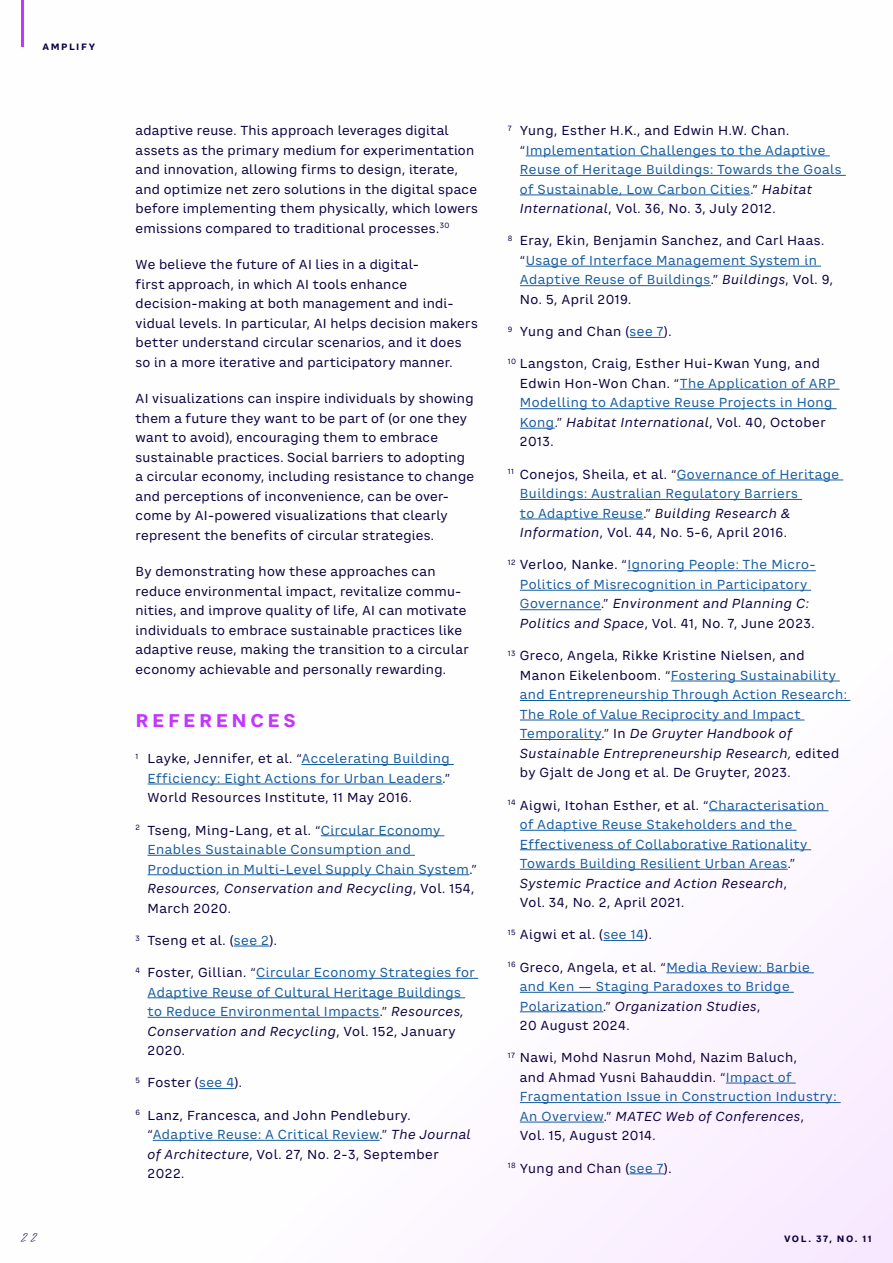
<style>
.page{position:relative;width:893px;height:1263px;background:#fff}
.page>*{position:absolute;margin:0;border:0;box-sizing:border-box;transform-origin:0 0}
.AR_SUB_HEADING_1_12_15pt{font:700 18px "CA Saygon Text";letter-spacing:.195em;color:#c336ff}
.GEN_PAGE_NUMBER_LEFT_10_10{font:15px "ADL Notes";color:#0d003f}
.AR_REFERENCE_BULLETS_8_5_13pt{font:12.75px/19.5px "CA Saygon Text";letter-spacing:.04em;color:#175d9e}
.AR_BODYTEXT_8_5_13pt{font:12.75px/19.5px "CA Saygon Text";letter-spacing:.02em;color:#0d003f}
.AR_REFERENCE_BULLETS_8_5_13pt-2{font:12.75px/19.5px "CA Saygon Text";letter-spacing:.04em;color:#0d003f}
.GEN_RUNNING_HEADER_TEXT_RR_6_7{font:700 9px "CA Saygon Text";letter-spacing:.17em;color:#0d003f}
.GEN_RUNNING_HEADER_TEXT_RL_6_7{font:700 9px "CA Saygon Text";letter-spacing:.17em;color:#0d003f}
.s1{color:#0d003f}
.s2{font-style:italic;color:#0d003f}
.s3{color:#175d9e}
.s4{font-style:italic}
</style>
<div class="page">
<hr style="left:302px;top:764px;width:152px;height:1px;background:#175d9e">
<hr style="left:148px;top:784px;width:295px;height:1px;background:#175d9e">
<hr style="left:321px;top:835px;width:123px;height:1px;background:#175d9e">
<hr style="left:148px;top:855px;width:267px;height:1px;background:#175d9e">
<hr style="left:148px;top:874px;width:321px;height:1px;background:#175d9e">
<hr style="left:234px;top:946px;width:35px;height:1px;background:#175d9e">
<hr style="left:256px;top:978px;width:222px;height:1px;background:#175d9e">
<hr style="left:148px;top:997px;width:317px;height:1px;background:#175d9e">
<hr style="left:148px;top:1017px;width:232px;height:1px;background:#175d9e">
<hr style="left:199px;top:1088px;width:36px;height:1px;background:#175d9e">
<hr style="left:153px;top:1140px;width:227px;height:1px;background:#175d9e">
<hr style="left:526px;top:156px;width:304px;height:1px;background:#175d9e">
<hr style="left:520px;top:175px;width:326px;height:1px;background:#175d9e">
<hr style="left:520px;top:195px;width:230px;height:1px;background:#175d9e">
<hr style="left:526px;top:266px;width:295px;height:1px;background:#175d9e">
<hr style="left:520px;top:285px;width:191px;height:1px;background:#175d9e">
<hr style="left:630px;top:337px;width:34px;height:1px;background:#175d9e">
<hr style="left:680px;top:389px;width:159px;height:1px;background:#175d9e">
<hr style="left:520px;top:408px;width:317px;height:1px;background:#175d9e">
<hr style="left:520px;top:428px;width:35px;height:1px;background:#175d9e">
<hr style="left:677px;top:480px;width:166px;height:1px;background:#175d9e">
<hr style="left:520px;top:499px;width:282px;height:1px;background:#175d9e">
<hr style="left:520px;top:519px;width:123px;height:1px;background:#175d9e">
<hr style="left:627px;top:570px;width:189px;height:1px;background:#175d9e">
<hr style="left:520px;top:590px;width:291px;height:1px;background:#175d9e">
<hr style="left:520px;top:609px;width:81px;height:1px;background:#175d9e">
<hr style="left:671px;top:681px;width:169px;height:1px;background:#175d9e">
<hr style="left:520px;top:700px;width:330px;height:1px;background:#175d9e">
<hr style="left:520px;top:720px;width:284px;height:1px;background:#175d9e">
<hr style="left:520px;top:739px;width:82px;height:1px;background:#175d9e">
<hr style="left:709px;top:810px;width:119px;height:1px;background:#175d9e">
<hr style="left:520px;top:830px;width:276px;height:1px;background:#175d9e">
<hr style="left:520px;top:849px;width:291px;height:1px;background:#175d9e">
<hr style="left:520px;top:869px;width:268px;height:1px;background:#175d9e">
<hr style="left:603px;top:940px;width:41px;height:1px;background:#175d9e">
<hr style="left:666px;top:972px;width:148px;height:1px;background:#175d9e">
<hr style="left:520px;top:992px;width:274px;height:1px;background:#175d9e">
<hr style="left:520px;top:1011px;width:83px;height:1px;background:#175d9e">
<hr style="left:726px;top:1083px;width:70px;height:1px;background:#175d9e">
<hr style="left:520px;top:1102px;width:321px;height:1px;background:#175d9e">
<hr style="left:520px;top:1122px;width:84px;height:1px;background:#175d9e">
<hr style="left:630px;top:1173px;width:34px;height:1px;background:#175d9e">
<hr style="left:21px;top:0;width:2px;height:47px;background:#c336ff">
<p class="GEN_RUNNING_HEADER_TEXT_RL_6_7" style="left:43px;top:40px;width:54px">AMPLIFY</p>
<p class="GEN_PAGE_NUMBER_LEFT_10_10" style="left:21px;top:1227px;width:18px">22</p>
<p class="AR_BODYTEXT_8_5_13pt" style="left:136px;top:121px;width:344px">adaptive reuse. This approach leverages digital assets as the primary medium for experimentation and innovation, allowing firms to design, iterate, and optimize net zero solutions in the digital space before implementing them physically, which lowers emissions compared to traditional processes.<sup>30</sup></p>
<p class="AR_BODYTEXT_8_5_13pt" style="left:136px;top:255px;width:344px">We believe the future of AI lies in a digital-<br>first approach, in which AI tools enhance decision-making at both management and indi&shy;vidual levels. In particular, AI helps decision makers better understand circular scenarios, and it does so in a more iterative and participatory manner.</p>
<p class="AR_BODYTEXT_8_5_13pt" style="left:136px;top:389px;width:340px">AI visualizations can inspire individuals by showing them a future they want to be part of (or one they want to avoid), encouraging them to embrace sustainable practices. Social barriers to adopting a circular economy, including resistance to change and perceptions of inconvenience, can be over&shy;come by AI-powered visualizations that clearly represent the benefits of circular strategies.</p>
<p class="AR_BODYTEXT_8_5_13pt" style="left:136px;top:562px;width:335px">By demonstrating how these approaches can reduce environmental impact, revitalize commu&shy;nities, and improve quality of life, AI can motivate individuals to embrace sustainable practices like adaptive reuse, making the transition to a circular economy achievable and personally rewarding.</p>
<p class="AR_SUB_HEADING_1_12_15pt" style="left:136px;top:706px;width:162px">REFERENCES</p>
<p class="AR_REFERENCE_BULLETS_8_5_13pt" style="left:148px;top:749px;width:304px;text-align:justify;text-indent:-12px"><sup>1</sup> <span class="s1">Layke, Jennifer, et al. “</span>Accelerating Building Efficiency: Eight Actions for Urban Leaders<span class="s1">.” World Resources Institute, 11 May 2016.</span></p>
<p class="AR_REFERENCE_BULLETS_8_5_13pt" style="left:148px;top:820px;width:331px;text-indent:-12px"><sup>2</sup> <span class="s1">Tseng, Ming-Lang, et al. “</span>Circular Economy Enables Sustainable Consumption and Production in Multi-Level Supply Chain System<span class="s1">.” </span><span class="s2">Resources, Conservation and Recycling</span><span class="s1">, Vol. 154, March 2020.</span></p>
<p class="AR_REFERENCE_BULLETS_8_5_13pt-2" style="left:136px;top:930px;width:143px"><sup>3</sup> Tseng et al. (<span class="s3">see 2</span>).</p>
<p class="AR_REFERENCE_BULLETS_8_5_13pt" style="left:148px;top:963px;width:329px;text-indent:-12px"><sup>4</sup> <span class="s1">Foster, Gillian. “</span>Circular Economy Strategies for Adaptive Reuse of Cultural Heritage Buildings to Reduce Environmental Impacts<span class="s1">.”</span> <span class="s2">Resources, Conservation and Recycling</span><span class="s1">, Vol. 152, January 2020.</span></p>
<p class="AR_REFERENCE_BULLETS_8_5_13pt-2" style="left:136px;top:1073px;width:108px"><sup>5</sup> Foster (<span class="s3">see 4</span>).</p>
<p class="AR_REFERENCE_BULLETS_8_5_13pt-2" style="left:148px;top:1105px;width:325px;text-indent:-12px"><sup>6</sup> Lanz, Francesca, and John Pendlebury. “<span class="s3">Adaptive Reuse: A Critical Review</span>.” <span class="s4">The Journal of Architecture</span>, Vol. 27, No. 2-3, September 2022.</p>
<p class="AR_REFERENCE_BULLETS_8_5_13pt" style="left:520px;top:121px;width:323px;text-indent:-12px"><sup>7</sup> <span class="s1">Yung, Esther H.K., and Edwin H.W. Chan. “</span>Implementation Challenges to the Adaptive Reuse of Heritage Buildings: Towards the Goals of Sustainable, Low Carbon Cities<span class="s1">.”</span> <span class="s2">Habitat International</span><span class="s1">, Vol. 36, No. 3, July 2012.</span></p>
<p class="AR_REFERENCE_BULLETS_8_5_13pt-2" style="left:520px;top:231px;width:315px;text-indent:-12px"><sup>8</sup> Eray, Ekin, Benjamin Sanchez, and Carl Haas. “<span class="s3">Usage of Interface Management System in Adaptive Reuse of Buildings</span>.” <span class="s4">Buildings</span>, Vol. 9, No. 5, April 2019.</p>
<p class="AR_REFERENCE_BULLETS_8_5_13pt-2" style="left:508px;top:322px;width:165px"><sup>9</sup> Yung and Chan (<span class="s3">see 7</span>).</p>
<p class="AR_REFERENCE_BULLETS_8_5_13pt-2" style="left:520px;top:354px;width:317px;text-indent:-12px"><sup>10</sup> Langston, Craig, Esther Hui-Kwan Yung, and Edwin Hon-Won Chan. “<span class="s3">The Application of ARP Modelling to Adaptive Reuse Projects in Hong Kong</span>.” <span class="s4">Habitat International</span>, Vol. 40, October 2013.</p>
<p class="AR_REFERENCE_BULLETS_8_5_13pt" style="left:520px;top:464px;width:321px;text-indent:-12px"><sup>11</sup> <span class="s1">Conejos, Sheila, et al. “</span>Governance of Heritage Buildings: Australian Regulatory Barriers<br>to Adaptive Reuse<span class="s1">.”</span> <span class="s2">Building Research &amp; Information</span><span class="s1">, Vol. 44, No. 5-6, April 2016.</span></p>
<p class="AR_REFERENCE_BULLETS_8_5_13pt" style="left:520px;top:555px;width:297px;text-indent:-12px"><sup>12</sup> <span class="s1">Verloo, Nanke. “</span>Ignoring People: The Micro-Politics of Misrecognition in Participatory Governance<span class="s1">.”</span> <span class="s2">Environment and Planning C:<br>Politics and Space</span><span class="s1">, Vol. 41, No. 7, June 2023.</span></p>
<p class="AR_REFERENCE_BULLETS_8_5_13pt" style="left:520px;top:646px;width:329px;text-indent:-12px"><sup>13</sup> <span class="s1">Greco, Angela, Rikke Kristine Nielsen, and Manon Eikelenboom. “</span>Fostering Sustainability and Entrepreneurship Through Action Research:<br>The Role of Value Reciprocity and Impact Temporality<span class="s1">.” In</span> <span class="s2">De Gruyter Handbook of Sustainable Entrepreneurship Research,</span> <span class="s1">edited by Gjalt de Jong et al. De Gruyter, 2023.</span></p>
<p class="AR_REFERENCE_BULLETS_8_5_13pt" style="left:520px;top:795px;width:306px;text-indent:-12px"><sup>14</sup> <span class="s1">Aigwi, Itohan Esther, et al. “</span>Characterisation of Adaptive Reuse Stakeholders and the Effectiveness of Collaborative Rationality Towards Building Resilient Urban Areas<span class="s1">.” </span><span class="s2">Systemic Practice and Action Research</span><span class="s1">,<br>Vol. 34, No. 2, April 2021.</span></p>
<p class="AR_REFERENCE_BULLETS_8_5_13pt-2" style="left:508px;top:925px;width:145px"><sup>15</sup> Aigwi et al. (<span class="s3">see 14</span>).</p>
<p class="AR_REFERENCE_BULLETS_8_5_13pt" style="left:520px;top:957px;width:291px;text-indent:-12px"><sup>16</sup> <span class="s1">Greco, Angela, et al. “</span>Media Review: Barbie and Ken — Staging Paradoxes to Bridge Polarization<span class="s1">.”</span> <span class="s2">Organization Studies</span><span class="s1">,<br>20 August 2024.</span></p>
<p class="AR_REFERENCE_BULLETS_8_5_13pt-2" style="left:520px;top:1048px;width:318px;text-indent:-12px"><sup>17</sup> Nawi, Mohd Nasrun Mohd, Nazim Baluch,<br>and Ahmad Yusni Bahauddin. “<span class="s3">Impact of Fragmentation Issue in Construction Industry:<br>An Overview</span>.” <span class="s4">MATEC Web of Conferences</span>,<br>Vol. 15, August 2014.</p>
<p class="AR_REFERENCE_BULLETS_8_5_13pt-2" style="left:508px;top:1158px;width:165px"><sup>18</sup> Yung and Chan (<span class="s3">see 7</span>).</p>
<p class="GEN_RUNNING_HEADER_TEXT_RR_6_7" style="left:784px;top:1231px;width:89px">VOL. 37, NO. 11</p>
</div>
